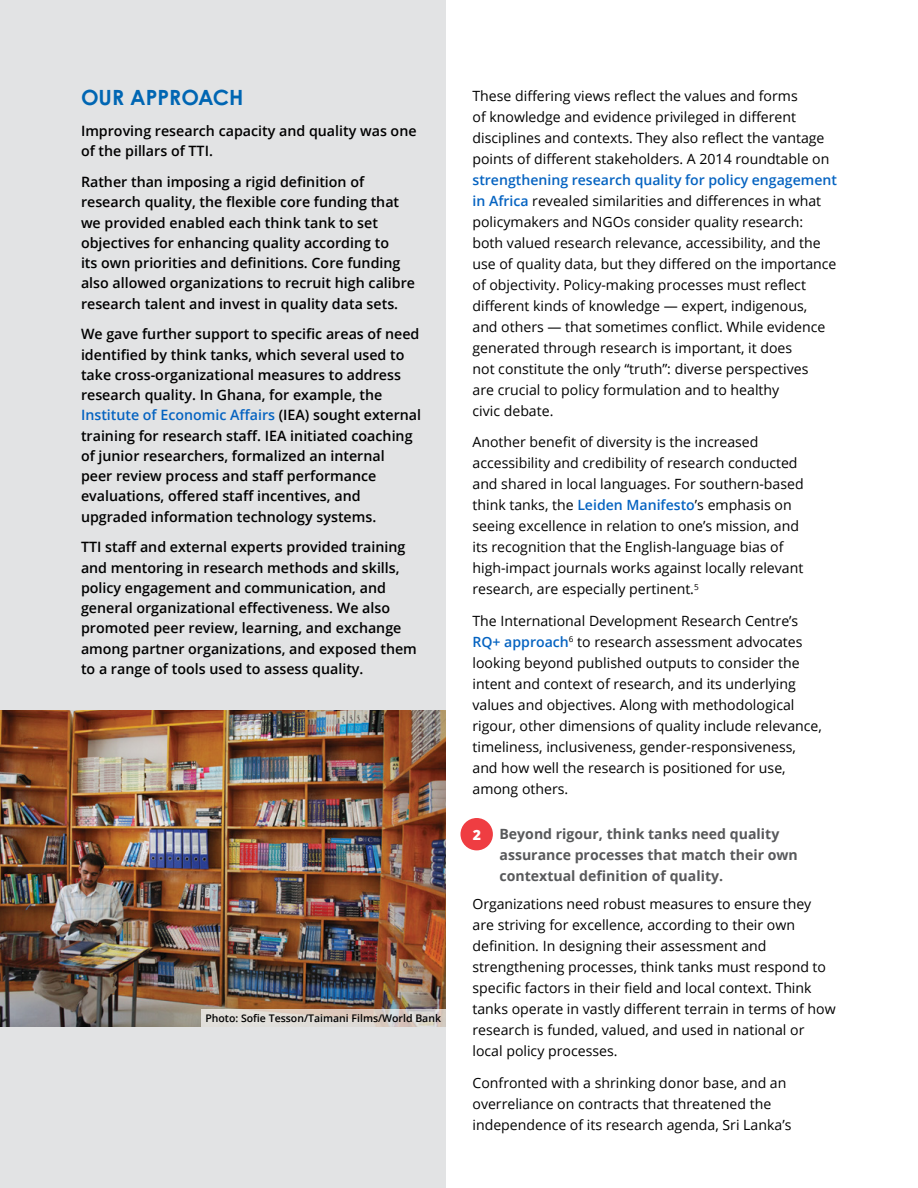
<style>
.page{position:relative;width:918px;height:1188px;background:#fff}
.page>*{position:absolute;margin:0;border:0;box-sizing:border-box;transform-origin:0 0}
.H2_boxed{font:700 21px "Century Gothic Pro";color:#0066b3}
.P_boxed_semi_bold{font:600 14.25px/20.2px "Open Sans";color:#000}
.t1{font:14.1px/21px "Open Sans";color:#000}
.NL{font:700 14.1px/21px "Open Sans";color:#58595b}
.NL-2{font:800 14.1px "Open Sans";color:#fff}
.t2{font:600 10.5px "Open Sans";color:#000}
.s1{color:#0563c1}
.s2{font-weight:600;color:#0563c1}
</style>
<div class="page">
<div style="left:0;top:0;width:446px;height:1188px;background:#e2e3e4"></div>
<div style="left:460px;top:818px;width:33px;height:32px;background:#ef3d42;border-radius:50%"></div>
<img style="left:0;top:710px;width:446px;height:316px">
<svg style="left:201px;top:1009px;width:245px;height:17px;fill:#dfdbd7"></svg>
<p class="H2_boxed" style="left:81px;top:85px;width:164px">OUR APPROACH</p>
<p class="P_boxed_semi_bold" style="left:81px;top:121px;width:337px">Improving research capacity and quality was one of the pillars of TTI.</p>
<p class="P_boxed_semi_bold" style="left:81px;top:172px;width:336px">Rather than imposing a rigid definition of research quality, the flexible core funding that we provided enabled each think tank to set objectives for enhancing quality according to<br>its own priorities and definitions. Core funding also allowed organizations to recruit high calibre research talent and invest in quality data sets.</p>
<p class="P_boxed_semi_bold" style="left:81px;top:324px;width:342px">We gave further support to specific areas of need identified by think tanks, which several used to take cross-organizational measures to address research quality. In Ghana, for example, the <span class="s1">Institute of Economic Affairs</span> (IEA) sought external training for research staff. IEA initiated coaching of junior researchers, formalized an internal<br>peer review process and staff performance evaluations, offered staff incentives, and upgraded information technology systems.</p>
<p class="P_boxed_semi_bold" style="left:81px;top:537px;width:337px">TTI staff and external experts provided training and mentoring in research methods and skills, policy engagement and communication, and general organizational effectiveness. We also promoted peer review, learning, and exchange among partner organizations, and exposed them to a range of tools used to assess quality.</p>
<p class="t2" style="left:205px;top:1011px;width:237px">Photo: Sofie Tesson/Taimani Films/World Bank</p>
<p class="t1" style="left:472px;top:85px;width:366px">These differing views reflect the values and forms<br>of knowledge and evidence privileged in different disciplines and contexts. They also reflect the vantage points of different stakeholders. A 2014 roundtable on <span class="s2">strengthening research quality for policy engagement in Africa</span> revealed similarities and differences in what policymakers and NGOs consider quality research: both valued research relevance, accessibility, and the use of quality data, but they differed on the importance of objectivity. Policy-making processes must reflect different kinds of knowledge — expert, indigenous,<br>and others — that sometimes conflict. While evidence generated through research is important, it does<br>not constitute the only “truth”: diverse perspectives<br>are crucial to policy formulation and to healthy<br>civic debate.</p>
<p class="t1" style="left:472px;top:431px;width:333px">Another benefit of diversity is the increased accessibility and credibility of research conducted and shared in local languages. For southern-based think tanks, the <span class="s2">Leiden Manifesto</span>’s emphasis on seeing excellence in relation to one’s mission, and its recognition that the English-language bias of high‑impact journals works against locally relevant research, are especially pertinent.<sup>5</sup></p>
<p class="t1" style="left:472px;top:610px;width:351px">The International Development Research Centre’s <span class="s2">RQ+ approach</span><sup>6</sup> to research assessment advocates looking beyond published outputs to consider the intent and context of research, and its underlying values and objectives. Along with methodological rigour, other dimensions of quality include relevance, timeliness, inclusiveness, gender-responsiveness, and how well the research is positioned for use, among others.</p>
<p class="NL" style="left:500px;top:823px;width:300px">Beyond rigour, think tanks need quality assurance processes that match their own contextual definition of quality.</p>
<p class="t1" style="left:472px;top:893px;width:365px">Organizations need robust measures to ensure they are striving for excellence, according to their own definition. In designing their assessment and strengthening processes, think tanks must respond to specific factors in their field and local context. Think tanks operate in vastly different terrain in terms of how research is funded, valued, and used in national or local policy processes.</p>
<p class="t1" style="left:472px;top:1072px;width:320px">Confronted with a shrinking donor base, and an overreliance on contracts that threatened the independence of its research agenda, Sri Lanka’s</p>
<p class="NL-2" style="left:473px;top:824px;width:10px">2</p>
</div>
